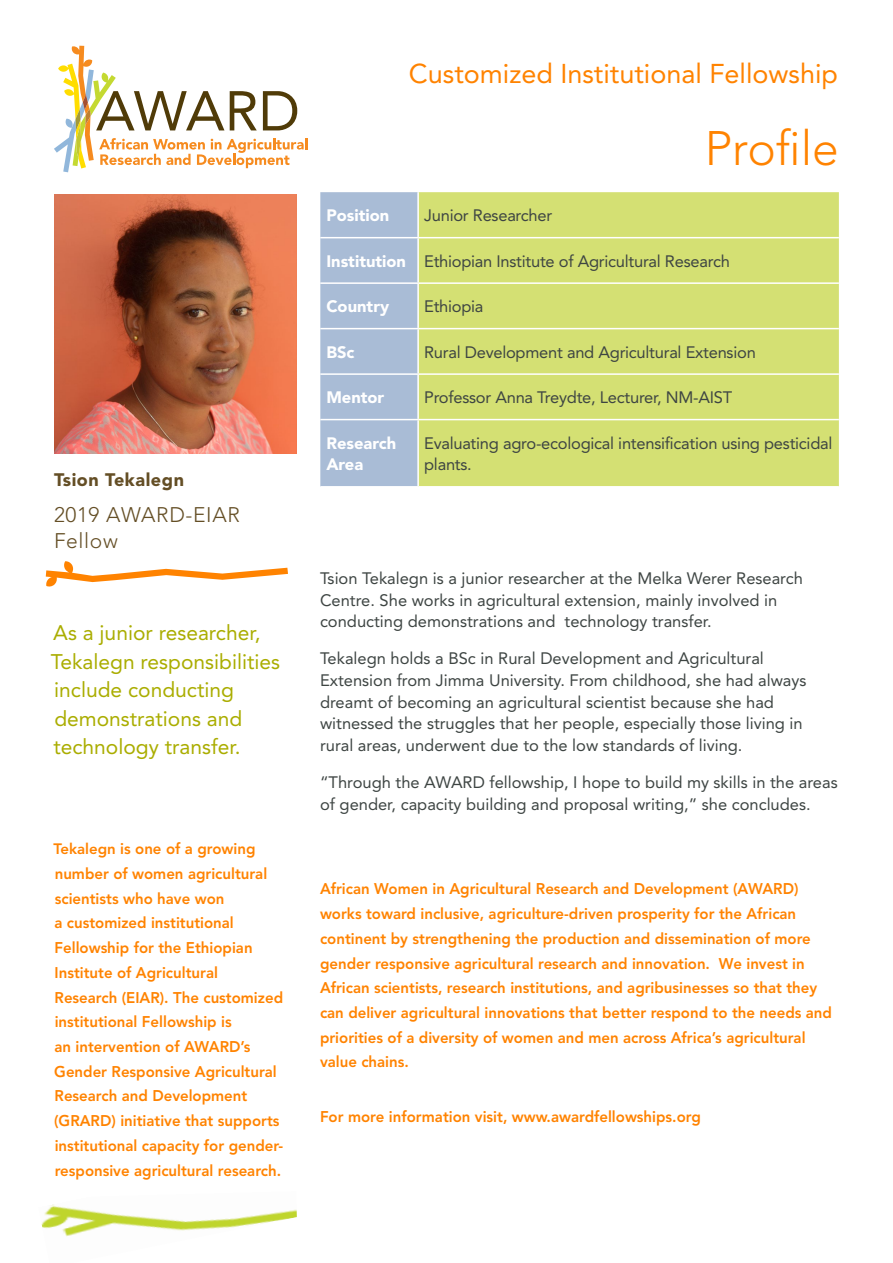
<style>
.page{position:relative;width:893px;height:1263px;background:#fff}
.page>*{position:absolute;margin:0;border:0;box-sizing:border-box;transform-origin:0 0}
.t1{font:300 48px "Avenir LT Std";color:#ff8300}
.t2{font:27px "Avenir LT Std";color:#ff8300}
.t3{font:21px/28.5px "Avenir LT Std";color:#aaad00}
.t4{font:300 21px/25.5px "Avenir LT Std";letter-spacing:.03em;color:#644e25}
.t5{font:900 18px "Avenir LT Std";letter-spacing:.03em;color:#644e25}
.t6{font:16.5px/21.8px "Avenir LT Std";color:#3e4543}
.t7{font:900 16.5px/21.8px "Avenir LT Std";color:#fff}
.t8{font:800 15.45px/24.8px "Avenir LT Std";color:#ff8300}
.s1{font-size:15px}
.s2{font-weight:900;color:#fff}
</style>
<div class="page">
<svg style="left:54px;top:46px;width:253px;height:126px"></svg>
<div style="left:320px;top:192px;width:97px;height:294px;background:#a9bcd6"></div>
<div style="left:419px;top:192px;width:420px;height:294px;background:#d4e073"></div>
<hr style="left:320px;top:237px;width:98px;height:1px;background:#fff">
<hr style="left:418px;top:237px;width:421px;height:1px;background:#fff">
<hr style="left:320px;top:282px;width:98px;height:2px;background:#fff">
<hr style="left:418px;top:282px;width:421px;height:2px;background:#fff">
<hr style="left:320px;top:328px;width:98px;height:1px;background:#fff">
<hr style="left:418px;top:328px;width:421px;height:1px;background:#fff">
<hr style="left:320px;top:373px;width:98px;height:2px;background:#fff">
<hr style="left:418px;top:373px;width:421px;height:2px;background:#fff">
<hr style="left:320px;top:419px;width:98px;height:1px;background:#fff">
<hr style="left:418px;top:419px;width:421px;height:1px;background:#fff">
<svg style="left:46px;top:561px;width:242px;height:26px"></svg>
<img style="left:54px;top:194px;width:242px;height:259px">
<img style="left:41px;top:1204px;width:256px;height:33px">
<p class="t5" style="left:54px;top:469px;width:132px">Tsion Tekalegn</p>
<h3 class="t4" style="left:54px;top:502px;width:187px">2019 AWARD-EIAR<br>Fellow</h3>
<h3 class="t3" style="left:51px;top:619px;width:231px">As a junior researcher,<br>Tekalegn responsibilities include conducting demonstrations and technology transfer.</h3>
<p class="t8" style="left:54px;top:836px;width:231px"><span class="s1">Tekalegn</span> is one of a growing number of women agricultural scientists who have won<br>a customized institutional<br>Fellowship for the Ethiopian<br>Institute of Agricultural<br>Research (EIAR). The customized institutional Fellowship is<br>an intervention of AWARD’s<br>Gender Responsive Agricultural<br>Research and Development (GRARD) initiative that supports institutional capacity for gender&shy;responsive agricultural research.</p>
<h2 class="t2" style="left:409px;top:58px;width:431px">Customized Institutional Fellowship</h2>
<h1 class="t1" style="left:705px;top:120px;width:136px">Profile</h1>
<p class="t7" style="left:326px;top:204px;width:64px">Position</p>
<p class="t6" style="left:424px;top:205px;width:130px">Junior Researcher</p>
<p class="t6" style="left:326px;top:250px;width:405px"><span class="s2">Institution</span> Ethiopian Institute of Agricultural Research</p>
<p class="t7" style="left:326px;top:295px;width:64px">Country</p>
<p class="t6" style="left:424px;top:296px;width:61px">Ethiopia</p>
<p class="t7" style="left:326px;top:341px;width:30px">BSc</p>
<p class="t6" style="left:424px;top:341px;width:333px">Rural Development and Agricultural Extension</p>
<p class="t7" style="left:326px;top:386px;width:60px">Mentor</p>
<p class="t6" style="left:424px;top:387px;width:310px">Professor Anna Treydte, Lecturer, NM-AIST</p>
<p class="t7" style="left:326px;top:432px;width:71px">Research<br>Area</p>
<p class="t6" style="left:424px;top:432px;width:410px">Evaluating agro-ecological intensification using pesticidal plants.</p>
<p class="t6" style="left:320px;top:567px;width:484px">Tsion Tekalegn is a junior researcher at the Melka Werer Research<br>Centre. She works in agricultural extension, mainly involved in conducting demonstrations and technology transfer.</p>
<p class="t6" style="left:320px;top:648px;width:488px">Tekalegn holds a BSc in Rural Development and Agricultural Extension from Jimma University. From childhood, she had always dreamt of becoming an agricultural scientist because she had witnessed the struggles that her people, especially those living in rural areas, underwent due to the low standards of living.</p>
<p class="t6" style="left:320px;top:771px;width:519px">“Through the AWARD fellowship, I hope to build my skills in the areas of gender, capacity building and proposal writing,” she concludes.</p>
<p class="t8" style="left:320px;top:877px;width:513px">African Women in Agricultural Research and Development (AWARD) works toward inclusive, agriculture-driven prosperity for the African continent by strengthening the production and dissemination of more gender responsive agricultural research and innovation. We invest in African scientists, research institutions, and agribusinesses so that they can deliver agricultural innovations that better respond to the needs and priorities of a diversity of women and men across Africa’s agricultural value chains.</p>
<p class="t8" style="left:320px;top:1104px;width:382px">For more information visit, www.awardfellowships.org</p>
</div>
